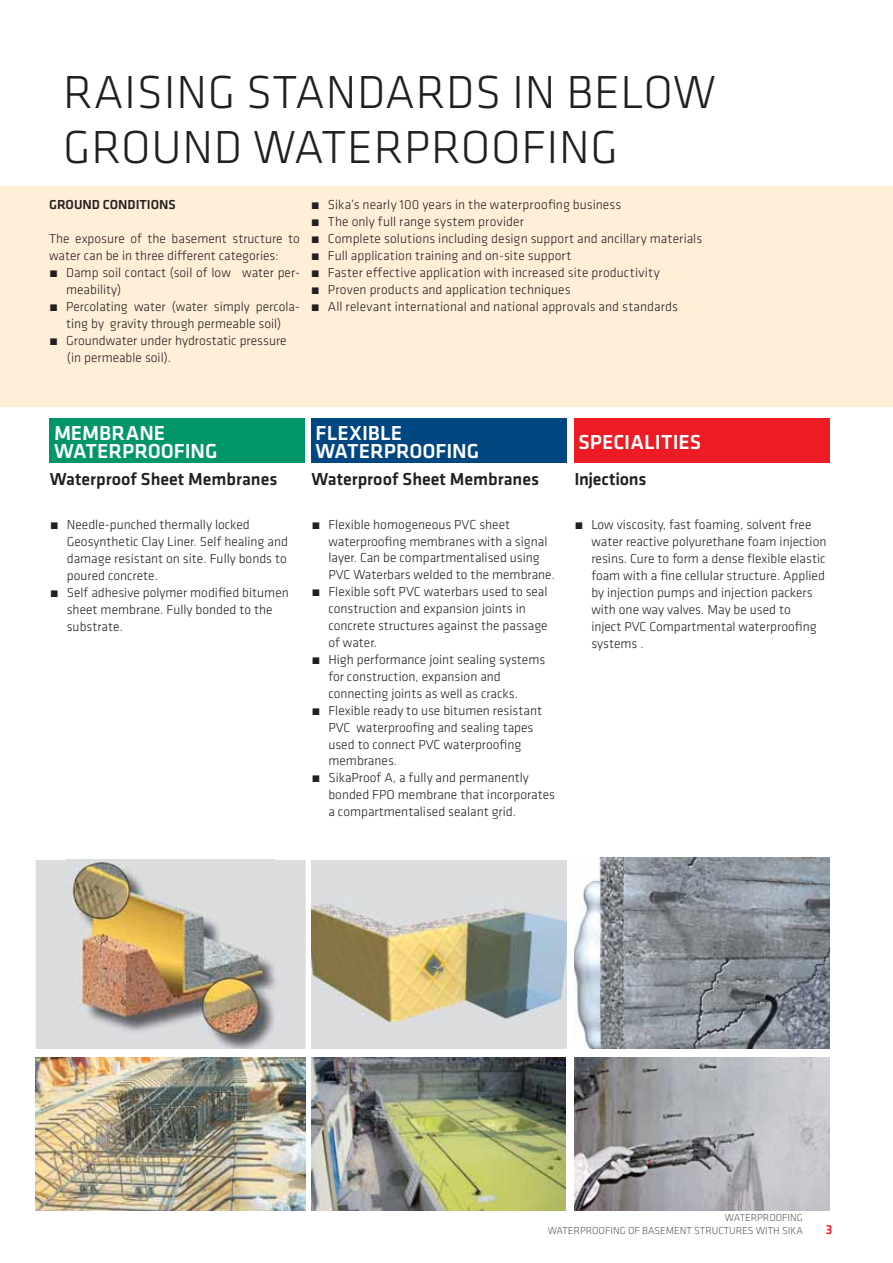
<style>
.page{position:relative;width:893px;height:1263px;background:#fff}
.page>*{position:absolute;margin:0;border:0;box-sizing:border-box;transform-origin:0 0}
.t1{font:300 48px/54.2px "Klavika";letter-spacing:.015em;color:#231f20}
.t2{font:500 21px/18.1px "Klavika";color:#fff}
.t3{font:500 18px "Klavika";color:#231f20}
.t4{font:300 13.5px/17px "Klavika";color:#231f20}
.t5{font:500 13.5px "Klavika";color:#231f20}
.t6{font:500 13.5px "Klavika";color:#ed1c24}
.t7{font:300 10.5px/12.6px "Klavika";color:#58595b;text-align:right}
</style>
<div class="page">
<div style="left:0;top:186px;width:893px;height:220px;background:#ffefd7"></div>
<div style="left:50px;top:419px;width:255px;height:44px;background:#009668"></div>
<div style="left:311px;top:419px;width:255px;height:44px;background:#004782"></div>
<img style="left:311px;top:1057px;width:255px;height:154px">
<div style="left:574px;top:419px;width:255px;height:44px;background:#ed1c24"></div>
<div style="left:311px;top:860px;width:255px;height:194px;background:#dcddde"></div>
<img style="left:311px;top:904px;width:255px;height:118px">
<img style="left:36px;top:1057px;width:269px;height:154px">
<div style="left:36px;top:860px;width:270px;height:189px;background:#dcddde"></div>
<img style="left:76px;top:865px;width:204px;height:184px">
<img style="left:67px;top:859px;width:208px;height:189px">
<img style="left:76px;top:865px;width:199px;height:183px">
<img style="left:574px;top:857px;width:255px;height:192px">
<img style="left:574px;top:1058px;width:255px;height:153px">
<div style="left:0;top:1049px;width:865px;height:8px;background:#fff"></div>
<h1 class="t1" style="left:63px;top:69px;width:654px">RAISING STANDARDS IN BELOW<br>GROUND WATERPROOFING</h1>
<p class="t5" style="left:49px;top:199px;width:128px">GROUND CONDITIONS</p>
<p class="t4" style="left:49px;top:231px;width:252px">The exposure of the basement structure to water can be in three different categories:</p>
<p class="t4" style="left:66px;top:265px;width:235px;text-indent:-17px">- Damp soil contact (soil of low water per&shy;meability)</p>
<p class="t4" style="left:49px;top:299px;width:252px;text-align:center">- Percolating water (water simply percola&shy;ting by gravity through permeable soil)</p>
<p class="t4" style="left:67px;top:333px;width:221px;text-indent:-18px">- Groundwater under hydrostatic pressure (in permeable soil).</p>
<p class="t4" style="left:311px;top:197px;width:312px">- Sika’s nearly 100 years in the waterproofing business</p>
<p class="t4" style="left:311px;top:214px;width:215px">- The only full range system provider</p>
<p class="t4" style="left:311px;top:231px;width:393px">- Complete solutions including design support and ancillary materials</p>
<p class="t4" style="left:311px;top:248px;width:262px">- Full application training and on-site support</p>
<p class="t4" style="left:311px;top:265px;width:350px">- Faster effective application with increased site productivity</p>
<p class="t4" style="left:311px;top:282px;width:261px">- Proven products and application techniques</p>
<p class="t4" style="left:311px;top:299px;width:369px">- All relevant international and national approvals and standards</p>
<h2 class="t2" style="left:54px;top:425px;width:165px">MEMBRANE<br>WATERPROOFING</h2>
<h2 class="t2" style="left:316px;top:425px;width:165px">FLEXIBLE<br>WATERPROOFING</h2>
<h3 class="t3" style="left:311px;top:472px;width:229px">Waterproof Sheet Membranes</h3>
<p class="t4" style="left:328px;top:516px;width:228px;text-indent:-17px">- Flexible homogeneous PVC sheet waterproofing membranes with a signal layer. Can be compartmentalised using PVC Waterbars welded to the membrane.</p>
<p class="t4" style="left:328px;top:584px;width:221px;text-indent:-17px">- Flexible soft PVC waterbars used to seal construction and expansion joints in concrete structures against the passage of water.</p>
<p class="t4" style="left:328px;top:652px;width:218px;text-indent:-17px">- High performance joint sealing systems for construction, expansion and connecting joints as well as cracks.</p>
<p class="t4" style="left:328px;top:703px;width:215px;text-indent:-17px">- Flexible ready to use bitumen resistant<br>PVC waterproofing and sealing tapes used to connect PVC waterproofing membranes.</p>
<p class="t4" style="left:328px;top:770px;width:228px;text-indent:-17px">- SikaProof A, a fully and permanently bonded FPO membrane that incorporates a compartmentalised sealant grid.</p>
<h3 class="t3" style="left:50px;top:472px;width:229px">Waterproof Sheet Membranes</h3>
<p class="t4" style="left:67px;top:517px;width:223px;text-indent:-17px">- Needle-punched thermally locked Geosynthetic Clay Liner. Self healing and damage resistant on site. Fully bonds to poured concrete.</p>
<p class="t4" style="left:67px;top:585px;width:224px;text-indent:-17px">- Self adhesive polymer modified bitumen sheet membrane. Fully bonded to the substrate.</p>
<h2 class="t2" style="left:579px;top:434px;width:124px">SPECIALITIES</h2>
<h3 class="t3" style="left:574px;top:472px;width:74px">Injections</h3>
<p class="t4" style="left:591px;top:517px;width:237px;text-indent:-17px">- Low viscosity, fast foaming, solvent free water reactive polyurethane foam injection resins. Cure to form a dense flexible elastic foam with a fine cellular structure. Applied by injection pumps and injection packers with one way valves. May be used to<br>inject PVC Compartmental waterproofing systems .</p>
<p class="t7" style="left:548px;top:1212px;width:257px">WATERPROOFING<br>WATERPROOFING OF BASEMENT STRUCTURES WITH SIKA</p>
<p class="t6" style="left:826px;top:1224px;width:8px">3</p>
</div>
